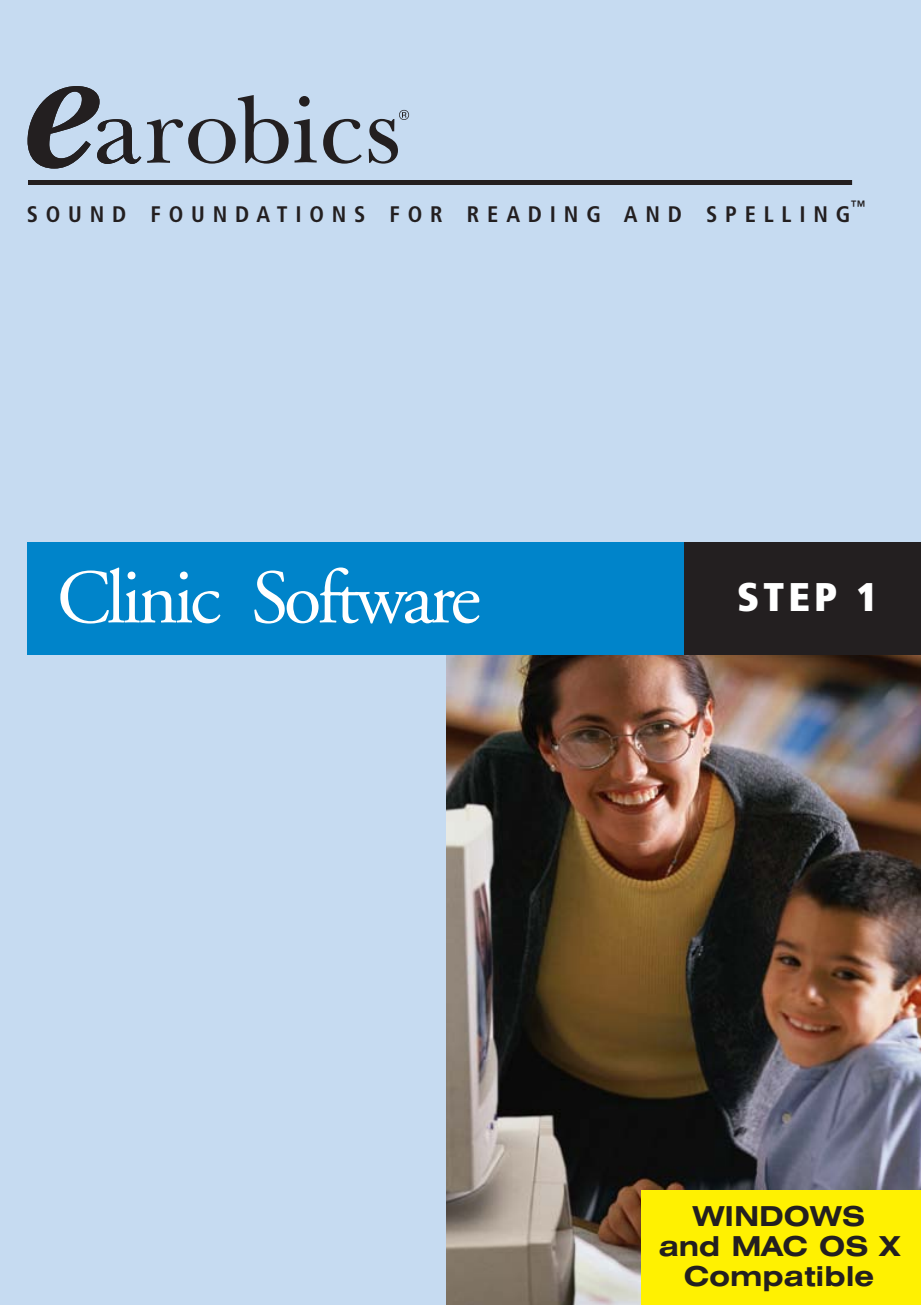
<style>
.page{position:relative;width:921px;height:1305px;background:#fff}
.page>*{position:absolute;margin:0;border:0;box-sizing:border-box;transform-origin:0 0}
.t1{font:76.75px "Adobe Garamond";letter-spacing:-.05em;color:#fff}
.t2{font:900 condensed 40px "Frutiger";color:#fff}
.t3{font:700 expanded 27.5px/30px "Swiss 721 BT";color:#231f20;text-align:center}
.t4{font:700 condensed 22.5px "Frutiger";letter-spacing:.345em;color:#231f20}
.t5{font:700 condensed 15px "Frutiger";color:#231f20}
</style>
<div class="page">
<div style="left:0;top:0;width:920px;height:1305px;background:#c6dbf1"></div>
<svg style="left:294px;top:96px;width:22px;height:67px"></svg>
<svg style="left:323px;top:119px;width:38px;height:45px"></svg>
<svg style="left:368px;top:110px;width:41px;height:54px"></svg>
<svg style="left:28px;top:86px;width:113px;height:83px"></svg>
<svg style="left:147px;top:95px;width:141px;height:69px"></svg>
<div style="left:28px;top:180px;width:823px;height:5px;background:#231f20"></div>
<img style="left:446px;top:655px;width:474px;height:650px">
<div style="left:27px;top:542px;width:881px;height:113px;background:#0084ca"></div>
<div style="left:684px;top:542px;width:236px;height:113px;background:#231f20"></div>
<div style="left:641px;top:1190px;width:279px;height:115px;background:#fff101"></div>
<p class="t5" style="left:850px;top:199px;width:16px">™</p>
<p class="t4" style="left:27px;top:205px;width:824px">SOUND FOUNDATIONS FOR READING AND SPELLING</p>
<h1 class="t1" style="left:57px;top:567px;width:425px">Clinic Software</h1>
<h2 class="t2" style="left:737px;top:581px;width:142px">STEP 1</h2>
<p class="t3" style="left:658px;top:1203px;width:243px">WINDOWS<br>and MAC OS X<br>Compatible</p>
</div>
